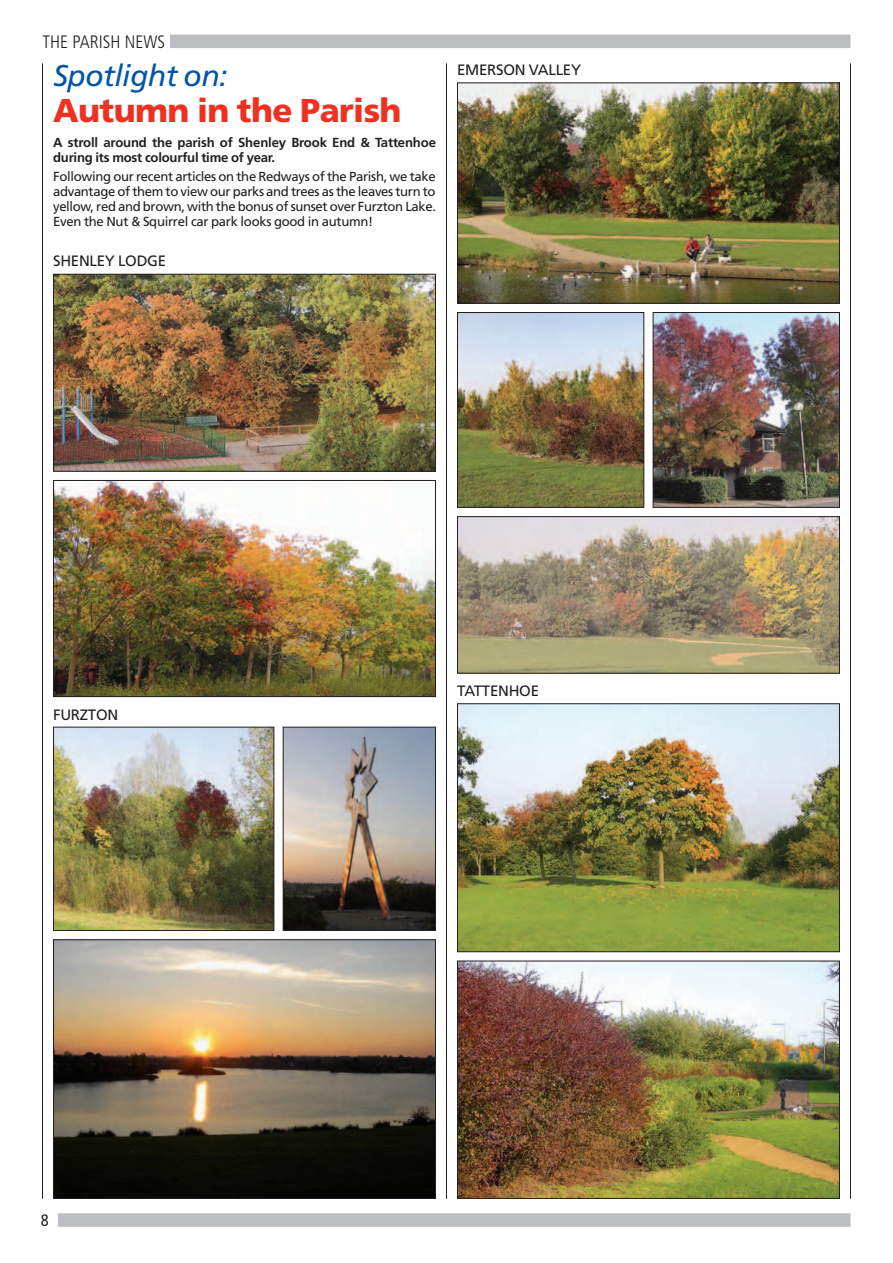
<style>
.page{position:relative;width:893px;height:1263px;background:#fff}
.page>*{position:absolute;margin:0;border:0;box-sizing:border-box;transform-origin:0 0}
.t1{font:900 33px "Frutiger";letter-spacing:-.02em;color:#ef3122}
.t2{font:italic 30px "Frutiger";letter-spacing:-.015em;color:#0155a5}
.t3{font:300 condensed 18px "Frutiger";color:#231f20}
.t4{font:condensed 16.5px "Frutiger";color:#231f20}
.t5{font:15px "Frutiger";letter-spacing:-.015em;color:#231f20}
.t6{font:13.2px/15px "Frutiger";letter-spacing:-.02em;color:#231f20;text-align:justify}
.t7{font:700 13.2px/15px "Frutiger";letter-spacing:-.01em;color:#231f20}
</style>
<div class="page">
<img style="left:55px;top:482px;width:379px;height:213px">
<div style="left:53px;top:480px;width:383px;height:217px;border:1px solid #231f20"></div>
<div style="left:136px;top:35px;width:714px;height:13px;background:#bcbdc0"></div>
<div style="left:43px;top:1213px;width:807px;height:14px;background:#bcbdc0"></div>
<hr style="left:42px;top:63px;width:1px;height:1136px;background:#231f20">
<hr style="left:446px;top:63px;width:1px;height:1136px;background:#231f20">
<hr style="left:850px;top:63px;width:1px;height:1136px;background:#231f20">
<div style="left:43px;top:34px;width:127px;height:21px;background:#fff"></div>
<img style="left:55px;top:941px;width:379px;height:256px">
<div style="left:53px;top:939px;width:383px;height:260px;border:1px solid #231f20"></div>
<img style="left:55px;top:276px;width:379px;height:194px">
<div style="left:53px;top:274px;width:383px;height:198px;border:1px solid #231f20"></div>
<img style="left:459px;top:705px;width:379px;height:245px">
<div style="left:457px;top:703px;width:383px;height:249px;border:1px solid #231f20"></div>
<img style="left:459px;top:963px;width:379px;height:234px">
<div style="left:457px;top:961px;width:383px;height:238px;border:1px solid #231f20"></div>
<img style="left:459px;top:518px;width:379px;height:154px">
<div style="left:457px;top:516px;width:383px;height:158px;border:1px solid #231f20"></div>
<img style="left:459px;top:84px;width:379px;height:218px">
<div style="left:457px;top:82px;width:383px;height:222px;border:1px solid #231f20"></div>
<img style="left:459px;top:314px;width:183px;height:192px">
<div style="left:457px;top:312px;width:187px;height:196px;border:1px solid #231f20"></div>
<img style="left:655px;top:314px;width:183px;height:192px">
<div style="left:653px;top:312px;width:187px;height:196px;border:1px solid #231f20"></div>
<img style="left:55px;top:729px;width:217px;height:200px">
<div style="left:53px;top:727px;width:221px;height:204px;border:1px solid #231f20"></div>
<img style="left:285px;top:729px;width:149px;height:200px">
<div style="left:283px;top:727px;width:153px;height:204px;border:1px solid #231f20"></div>
<div style="left:41px;top:1209px;width:17px;height:24px;background:#fff"></div>
<h3 class="t3" style="left:43px;top:34px;width:124px">THE PARISH NEWS</h3>
<h2 class="t2" style="left:53px;top:63px;width:176px">Spotlight on:</h2>
<h1 class="t1" style="left:53px;top:98px;width:350px">Autumn in the Parish</h1>
<p class="t7" style="left:53px;top:136px;width:384px">A stroll around the parish of Shenley Brook End &amp; Tattenhoe during its most colourful time of year.</p>
<p class="t6" style="left:53px;top:170px;width:384px">Following our recent articles on the Redways of the Parish, we take advantage of them to view our parks and trees as the leaves turn to yellow, red and brown, with the bonus of sunset over Furzton Lake.<br>Even the Nut &amp; Squirrel car park looks good in autumn!</p>
<p class="t5" style="left:53px;top:254px;width:115px">SHENLEY LODGE</p>
<p class="t5" style="left:457px;top:63px;width:125px">EMERSON VALLEY</p>
<p class="t5" style="left:53px;top:709px;width:67px">FURZTON</p>
<p class="t5" style="left:457px;top:684px;width:83px">TATTENHOE</p>
<p class="t4" style="left:41px;top:1213px;width:9px">8</p>
</div>
